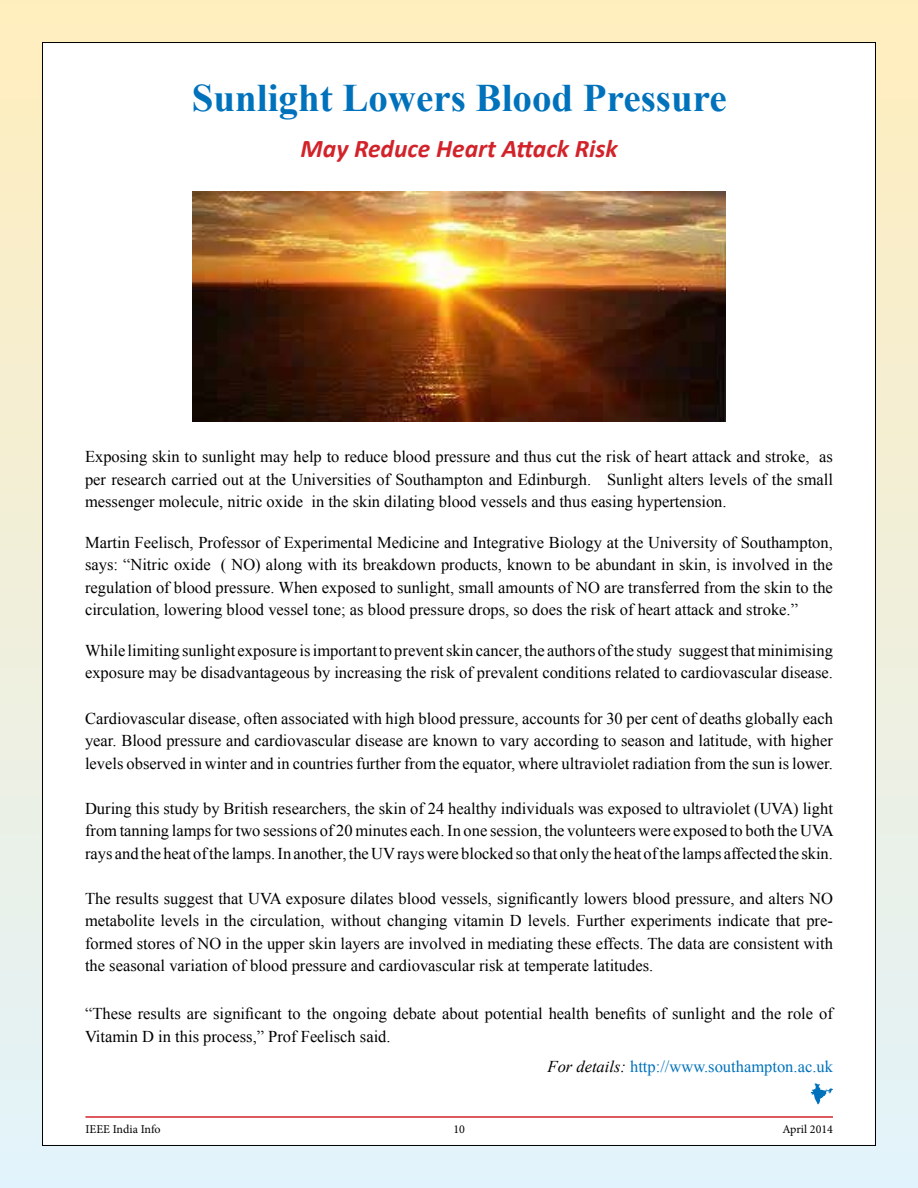
<style>
.page{position:relative;width:918px;height:1188px;background:#fff}
.page>*{position:absolute;margin:0;border:0;box-sizing:border-box;transform-origin:0 0}
.t1{font:700 39px "Times New Roman";color:#0072bc}
.t2{font:italic 700 25.5px "Calibri";color:#d2232a}
.t3{font:16.5px/22.5px "Times New Roman";color:#000;text-align:justify}
.t4{font:16.5px "Times New Roman";color:#0072bc}
.t5{font:12px "Minion Pro";color:#000}
.s1{font-style:italic;color:#000}
</style>
<div class="page">
<div style="left:0;top:0;width:918px;height:1188px;background:linear-gradient(to bottom,#ffedbc,#e2f2fa)"></div>
<div style="left:42px;top:42px;width:834px;height:1104px;background:#fff;border:1px solid #000"></div>
<hr style="left:85px;top:1116px;width:748px;height:2px;background:#d2232a">
<img style="left:192px;top:192px;width:534px;height:230px">
<svg style="left:811px;top:1083px;width:22px;height:21px"></svg>
<h1 class="t1" style="left:192px;top:71px;width:536px">Sunlight Lowers Blood Pressure</h1>
<h2 class="t2" style="left:301px;top:132px;width:319px">May Reduce Heart Attack Risk</h2>
<p class="t3" style="left:85px;top:445px;width:749px">Exposing skin to sunlight may help to reduce blood pressure and thus cut the risk of heart attack and stroke, as per research carried out at the Universities of Southampton and Edinburgh. Sunlight alters levels of the small messenger molecule, nitric oxide in the skin dilating blood vessels and thus easing hypertension.</p>
<p class="t3" style="left:85px;top:531px;width:749px">Martin Feelisch, Professor of Experimental Medicine and Integrative Biology at the University of Southampton, says: “Nitric oxide ( NO) along with its breakdown products, known to be abundant in skin, is involved in the regulation of blood pressure. When exposed to sunlight, small amounts of NO are transferred from the skin to the circulation, lowering blood vessel tone; as blood pressure drops, so does the risk of heart attack and stroke.”</p>
<p class="t3" style="left:85px;top:639px;width:749px">While limiting sunlight exposure is important to prevent skin cancer, the authors of the study suggest that minimising exposure may be disadvantageous by increasing the risk of prevalent conditions related to cardiovascular disease.</p>
<p class="t3" style="left:85px;top:706px;width:749px">Cardiovascular disease, often associated with high blood pressure, accounts for 30 per cent of deaths globally each year. Blood pressure and cardiovascular disease are known to vary according to season and latitude, with higher levels observed in winter and in countries further from the equator, where ultraviolet radiation from the sun is lower.</p>
<p class="t3" style="left:85px;top:797px;width:750px">During this study by British researchers, the skin of 24 healthy individuals was exposed to ultraviolet (UVA) light from tanning lamps for two sessions of 20 minutes each. In one session, the volunteers were exposed to both the UVA rays and the heat of the lamps. In another, the UV rays were blocked so that only the heat of the lamps affected the skin.</p>
<p class="t3" style="left:85px;top:887px;width:749px">The results suggest that UVA exposure dilates blood vessels, significantly lowers blood pressure, and alters NO metabolite levels in the circulation, without changing vitamin D levels. Further experiments indicate that pre&shy;formed stores of NO in the upper skin layers are involved in mediating these effects. The data are consistent with the seasonal variation of blood pressure and cardiovascular risk at temperate latitudes.</p>
<p class="t3" style="left:85px;top:1002px;width:749px">“These results are significant to the ongoing debate about potential health benefits of sunlight and the role of<br>Vitamin D in this process,” Prof Feelisch said.</p>
<p class="t4" style="left:548px;top:1055px;width:287px"><span class="s1">For details:</span> http://www.southampton.ac.uk</p>
<p class="t5" style="left:85px;top:1122px;width:77px">IEEE India Info</p>
<p class="t5" style="left:453px;top:1122px;width:13px">10</p>
<p class="t5" style="left:782px;top:1122px;width:52px">April 2014</p>
</div>
